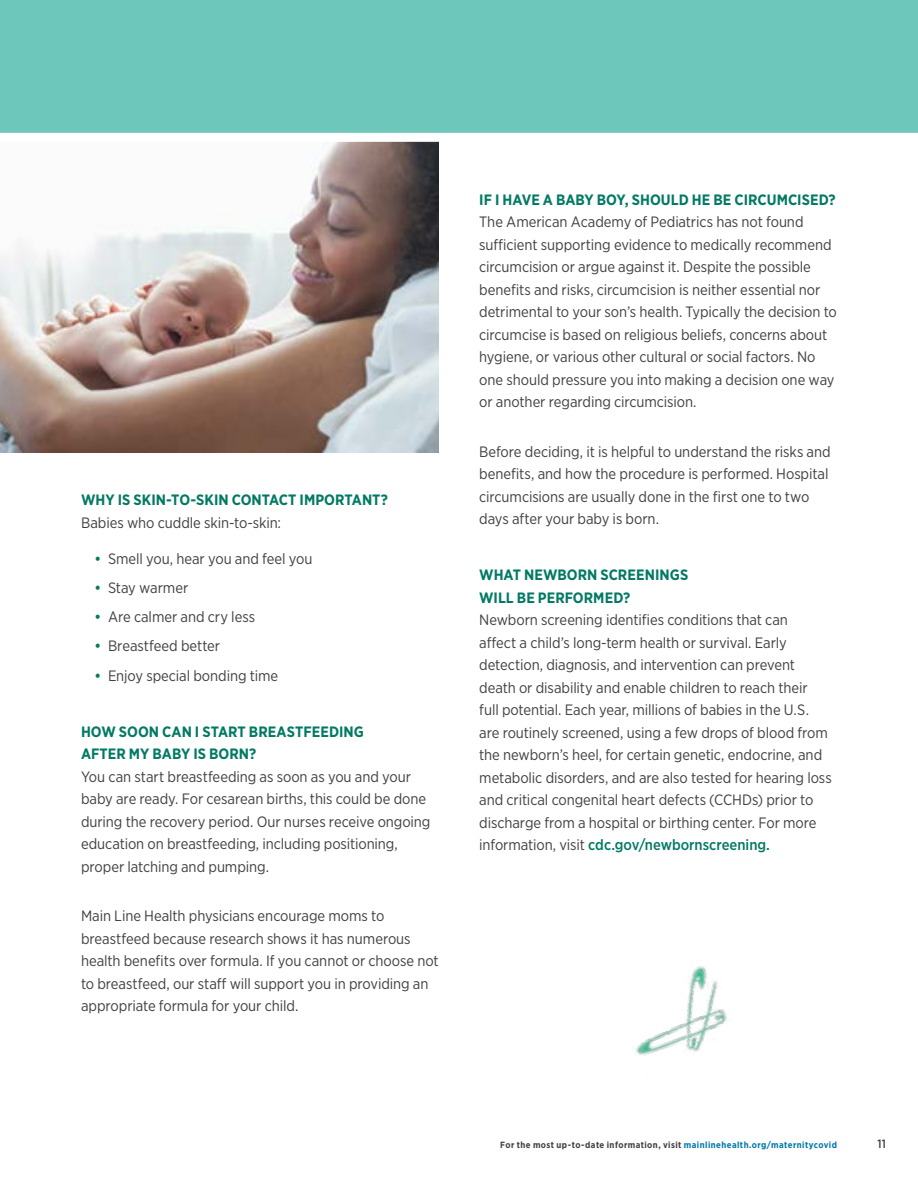
<style>
.page{position:relative;width:918px;height:1188px;background:#fff}
.page>*{position:absolute;margin:0;border:0;box-sizing:border-box;transform-origin:0 0}
.t1{font:15px/22.5px "Gotham Narrow";letter-spacing:-.005em;color:#414042}
.t2{font:700 15px/22.5px "Gotham Narrow";letter-spacing:.005em;color:#027a63}
.t3{font:500 12px "Gotham Narrow";color:#414042}
.t4{font:700 9px "Gotham Narrow";letter-spacing:.045em;color:#414042}
.s1{font-weight:500;color:#027a63}
.s2{color:#0078a9}
</style>
<div class="page">
<div style="left:0;top:0;width:918px;height:133px;background:#6dc8bb"></div>
<img style="left:0;top:142px;width:439px;height:311px">
<img style="left:636px;top:966px;width:91px;height:90px">
<p class="t2" style="left:81px;top:488px;width:308px">WHY IS SKIN-TO-SKIN CONTACT IMPORTANT?</p>
<p class="t1" style="left:81px;top:511px;width:202px">Babies who cuddle skin-to-skin:</p>
<p class="t1" style="left:94px;top:547px;width:220px"><span class="s1">•</span> Smell you, hear you and feel you</p>
<p class="t1" style="left:94px;top:576px;width:95px"><span class="s1">•</span> Stay warmer</p>
<p class="t1" style="left:94px;top:605px;width:162px"><span class="s1">•</span> Are calmer and cry less</p>
<p class="t1" style="left:94px;top:635px;width:127px"><span class="s1">•</span> Breastfeed better</p>
<p class="t1" style="left:94px;top:664px;width:185px"><span class="s1">•</span> Enjoy special bonding time</p>
<p class="t2" style="left:81px;top:720px;width:285px">HOW SOON CAN I START BREASTFEEDING<br>AFTER MY BABY IS BORN?</p>
<p class="t1" style="left:81px;top:765px;width:351px">You can start breastfeeding as soon as you and your baby are ready. For cesarean births, this could be done during the recovery period. Our nurses receive ongoing education on breastfeeding, including positioning, proper latching and pumping.</p>
<p class="t1" style="left:81px;top:905px;width:359px">Main Line Health physicians encourage moms to breastfeed because research shows it has numerous health benefits over formula. If you cannot or choose not to breastfeed, our staff will support you in providing an appropriate formula for your child.</p>
<p class="t2" style="left:479px;top:188px;width:358px">IF I HAVE A BABY BOY, SHOULD HE BE CIRCUMCISED?</p>
<p class="t1" style="left:479px;top:210px;width:359px">The American Academy of Pediatrics has not found sufficient supporting evidence to medically recommend circumcision or argue against it. Despite the possible benefits and risks, circumcision is neither essential nor detrimental to your son’s health. Typically the decision to circumcise is based on religious beliefs, concerns about hygiene, or various other cultural or social factors. No one should pressure you into making a decision one way or another regarding circumcision.</p>
<p class="t1" style="left:479px;top:440px;width:353px">Before deciding, it is helpful to understand the risks and benefits, and how the procedure is performed. Hospital circumcisions are usually done in the first one to two days after your baby is born.</p>
<p class="t2" style="left:479px;top:564px;width:211px">WHAT NEWBORN SCREENINGS<br>WILL BE PERFORMED?</p>
<p class="t1" style="left:479px;top:608px;width:354px">Newborn screening identifies conditions that can<br>affect a child’s long-term health or survival. Early detection, diagnosis, and intervention can prevent death or disability and enable children to reach their<br>full potential. Each year, millions of babies in the U.S. are routinely screened, using a few drops of blood from the newborn’s heel, for certain genetic, endocrine, and metabolic disorders, and are also tested for hearing loss and critical congenital heart defects (CCHDs) prior to discharge from a hospital or birthing center. For more information, visit <span class="s1">cdc.gov/newbornscreening.</span></p>
<p class="t4" style="left:500px;top:1139px;width:338px">For the most up-to-date information, visit <span class="s2">mainlinehealth.org/maternitycovid</span></p>
<p class="t3" style="left:878px;top:1136px;width:10px">11</p>
</div>
